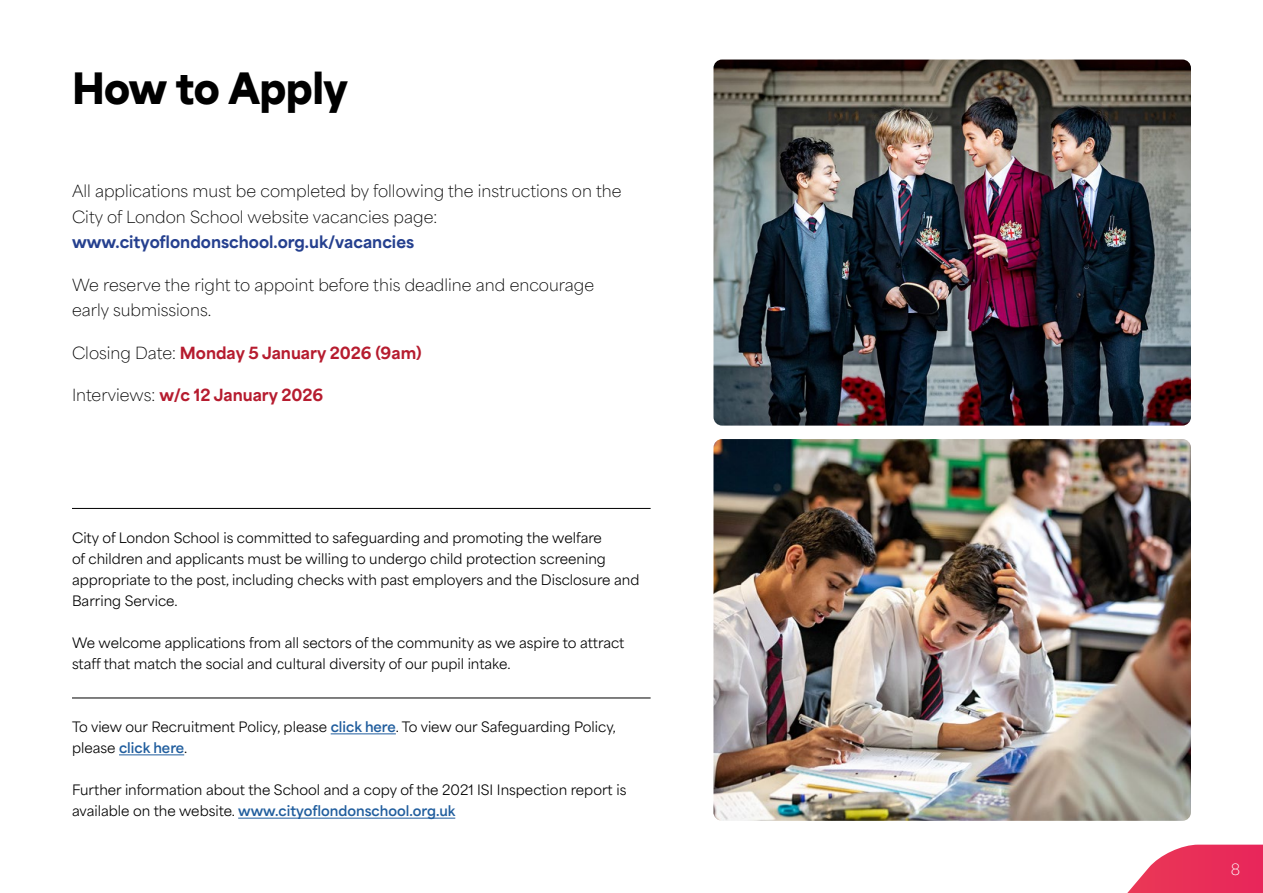
<style>
.page{position:relative;width:1263px;height:893px;background:#fff}
.page>*{position:absolute;margin:0;border:0;box-sizing:border-box;transform-origin:0 0}
.t1{font:900 40.5px "Area Normal";letter-spacing:-.015em;color:#000}
.t2{font:100 15.75px/25.5px "Area Normal";color:#000}
.t3{font:800 15.75px "Area Normal";color:#b61c2f}
.t4{font:800 15.75px "Area Normal";color:#25408f}
.t5{font:100 14.7px "Area Normal";color:#fff}
.t6{font:13.5px/21px "Area Normal";color:#000}
.s1{font-weight:100;color:#000}
.s2{font-weight:700;color:#215e9e}
</style>
<div class="page">
<svg style="left:1127px;top:845px;width:136px;height:48px"></svg>
<img style="left:713px;top:439px;width:478px;height:382px">
<img style="left:713px;top:60px;width:478px;height:366px">
<hr style="left:72px;top:508px;width:579px;height:1px;background:#000">
<hr style="left:72px;top:698px;width:579px;height:1px;background:#000">
<hr style="left:331px;top:733px;width:65px;height:1px;background:#215e9e">
<hr style="left:119px;top:754px;width:65px;height:1px;background:#215e9e">
<hr style="left:238px;top:818px;width:217px;height:1px;background:#215e9e">
<h1 class="t1" style="left:72px;top:51px;width:277px">How to Apply</h1>
<p class="t2" style="left:72px;top:177px;width:551px">All applications must be completed by following the instructions on the<br>City of London School website vacancies page:</p>
<p class="t4" style="left:72px;top:228px;width:344px">www.cityoflondonschool.org.uk/vacancies</p>
<p class="t2" style="left:72px;top:270px;width:524px">We reserve the right to appoint before this deadline and encourage early submissions.</p>
<p class="t3" style="left:72px;top:339px;width:351px"><span class="s1">Closing Date:</span> Monday 5 January 2026 (9am)</p>
<p class="t3" style="left:72px;top:381px;width:253px"><span class="s1">Interviews:</span> w/c 12 January 2026</p>
<p class="t6" style="left:72px;top:525px;width:569px">City of London School is committed to safeguarding and promoting the welfare<br>of children and applicants must be willing to undergo child protection screening appropriate to the post, including checks with past employers and the Disclosure and Barring Service.</p>
<p class="t6" style="left:72px;top:630px;width:554px">We welcome applications from all sectors of the community as we aspire to attract staff that match the social and cultural diversity of our pupil intake.</p>
<p class="t6" style="left:72px;top:715px;width:545px">To view our Recruitment Policy, please <span class="s2">click here</span>. To view our Safeguarding Policy, please <span class="s2">click here</span>.</p>
<p class="t6" style="left:72px;top:778px;width:556px">Further information about the School and a copy of the 2021 ISI Inspection report is available on the website. <span class="s2">www.cityoflondonschool.org.uk</span></p>
<p class="t5" style="left:1231px;top:856px;width:11px">8</p>
</div>
